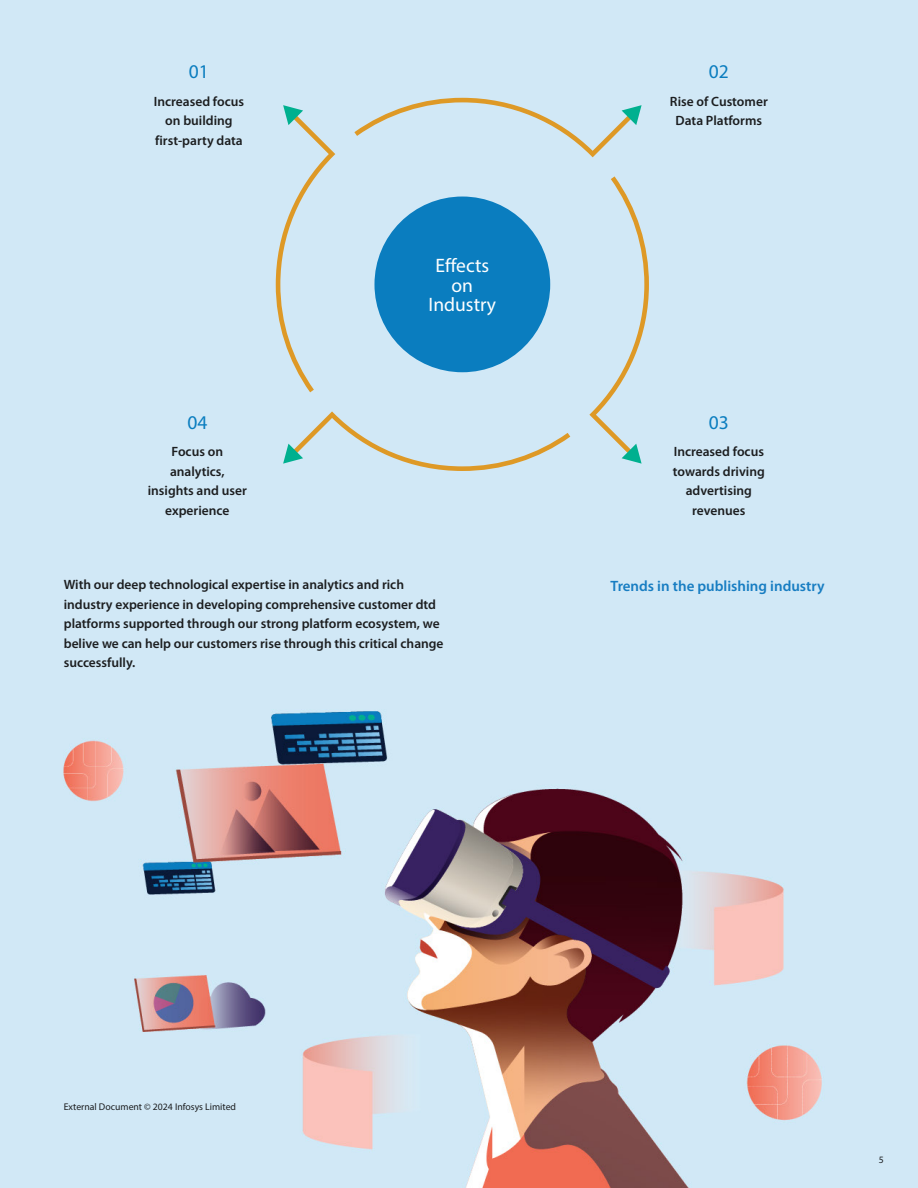
<style>
.page{position:relative;width:918px;height:1188px;background:#fff}
.page>*{position:absolute;margin:0;border:0;box-sizing:border-box;transform-origin:0 0}
.t1{font:19.5px/19.5px "Myriad Pro";color:#fff;text-align:center}
.t2{font:19.5px "Myriad Pro";color:#0a7dbf}
.t3{font:600 15px "Myriad Pro";color:#177dc2}
.t4{font:600 13.5px/19.5px "Myriad Pro";color:#1c1e20;text-align:center}
.t5{font:9.75px "Myriad Pro";color:#1c1e20}
</style>
<div class="page">
<img style="left:0;top:0;width:918px;height:1188px">
<div style="left:374px;top:197px;width:176px;height:175px;background:#0a7dbf;border-radius:50%"></div>
<svg style="left:354px;top:98px;width:288px;height:59px;background:#cfe0e3"></svg>
<svg style="left:276px;top:105px;width:59px;height:287px;background:#cfe0e3"></svg>
<svg style="left:283px;top:411px;width:287px;height:60px;background:#cfe0e3"></svg>
<svg style="left:589px;top:176px;width:60px;height:288px;background:#cfe1e4"></svg>
<h1 class="t2" style="left:189px;top:60px;width:22px">01</h1>
<h1 class="t2" style="left:709px;top:60px;width:22px">02</h1>
<p class="t4" style="left:154px;top:91px;width:92px">Increased focus on building first-party data</p>
<p class="t4" style="left:670px;top:91px;width:99px">Rise of Customer<br>Data Platforms</p>
<h1 class="t1" style="left:429px;top:255px;width:69px">Effects on<br>Industry</h1>
<h1 class="t2" style="left:187px;top:411px;width:22px">04</h1>
<h1 class="t2" style="left:709px;top:411px;width:22px">03</h1>
<p class="t4" style="left:148px;top:442px;width:101px">Focus on analytics, insights and user experience</p>
<p class="t4" style="left:64px;top:575px;width:381px;text-align:left">With our deep technological expertise in analytics and rich industry experience in developing comprehensive customer dtd platforms supported through our strong platform ecosystem, we belive we can help our customers rise through this critical change successfully.</p>
<p class="t4" style="left:673px;top:442px;width:93px">Increased focus towards driving advertising revenues</p>
<p class="t3" style="left:611px;top:576px;width:216px">Trends in the publishing industry</p>
<p class="t5" style="left:64px;top:1101px;width:174px">External Document © 2024 Infosys Limited</p>
<p class="t5" style="left:879px;top:1154px;width:7px">5</p>
</div>
